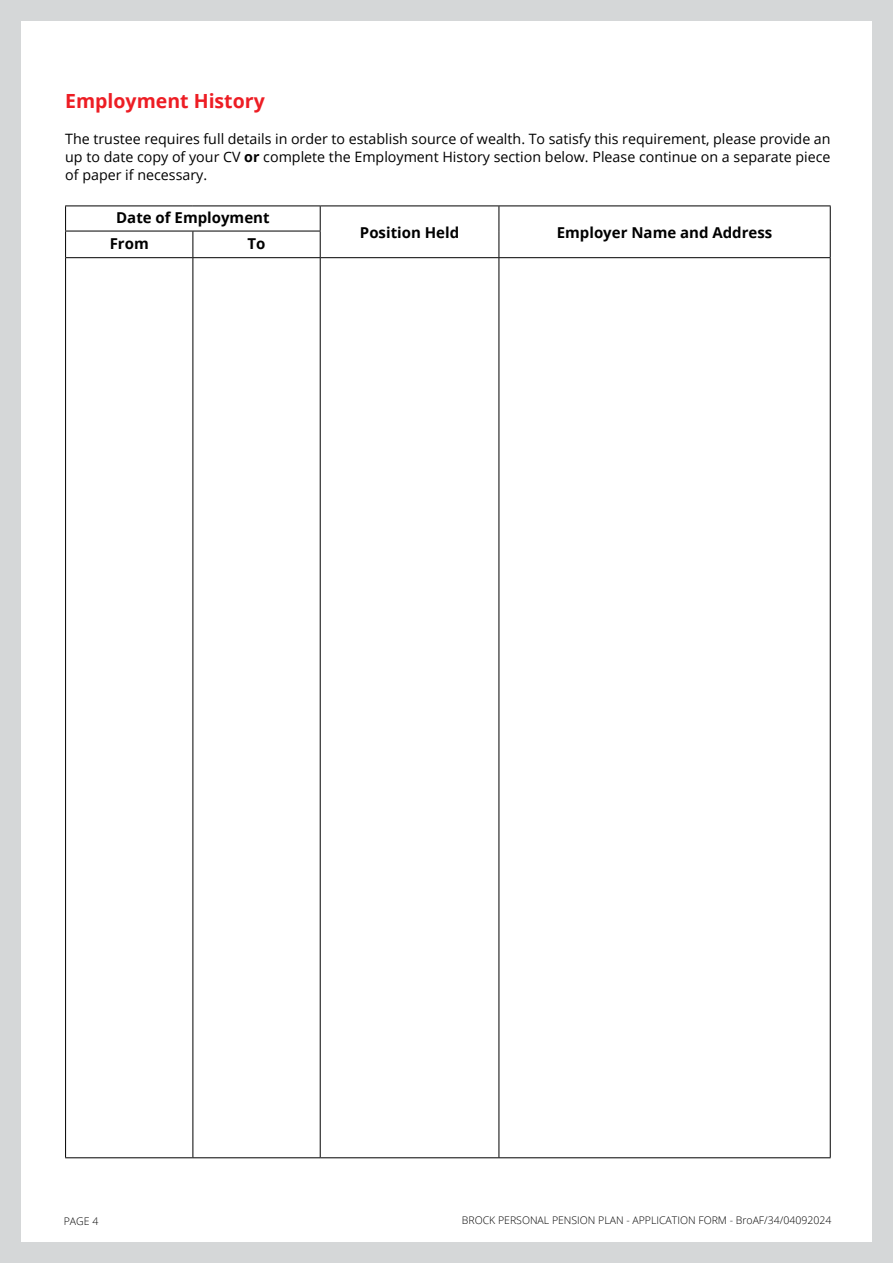
<style>
.page{position:relative;width:893px;height:1263px;background:#d5d7d8}
.page>*{position:absolute;margin:0;border:0;box-sizing:border-box;transform-origin:0 0}
.t1{font:700 19.5px "Open Sans";color:#ed1d24}
.t2{font:700 15px "Open Sans";color:#000}
.t3{font:14.25px/18px "Open Sans";color:#000;text-align:justify}
.t4{font:300 10.5px "Open Sans";color:#000}
.s1{font-weight:700}
</style>
<div class="page">
<div style="left:21px;top:21px;width:851px;height:1221px;background:#fff"></div>
<hr style="left:65px;top:206px;width:128px;height:1px;background:#000">
<hr style="left:193px;top:206px;width:127px;height:1px;background:#000">
<hr style="left:65px;top:231px;width:128px;height:1px;background:#000">
<svg style="left:65px;top:206px;width:1px;height:51px"></svg>
<hr style="left:193px;top:231px;width:128px;height:1px;background:#000">
<svg style="left:193px;top:231px;width:1px;height:26px"></svg>
<hr style="left:65px;top:257px;width:128px;height:1px;background:#000">
<hr style="left:65px;top:258px;width:1px;height:899px;background:#000">
<hr style="left:193px;top:257px;width:127px;height:1px;background:#000">
<hr style="left:193px;top:258px;width:1px;height:899px;background:#000">
<hr style="left:65px;top:1157px;width:128px;height:1px;background:#000">
<hr style="left:193px;top:1157px;width:127px;height:1px;background:#000">
<hr style="left:320px;top:206px;width:179px;height:1px;background:#000">
<hr style="left:499px;top:206px;width:332px;height:1px;background:#000">
<svg style="left:320px;top:206px;width:1px;height:51px"></svg>
<svg style="left:499px;top:206px;width:1px;height:51px"></svg>
<svg style="left:830px;top:206px;width:1px;height:51px"></svg>
<hr style="left:320px;top:257px;width:179px;height:1px;background:#000">
<hr style="left:320px;top:258px;width:1px;height:899px;background:#000">
<hr style="left:499px;top:257px;width:332px;height:1px;background:#000">
<hr style="left:499px;top:258px;width:1px;height:899px;background:#000">
<hr style="left:830px;top:258px;width:1px;height:899px;background:#000">
<hr style="left:320px;top:1157px;width:179px;height:1px;background:#000">
<hr style="left:499px;top:1157px;width:332px;height:1px;background:#000">
<h1 class="t1" style="left:65px;top:87px;width:201px">Employment History</h1>
<p class="t3" style="left:65px;top:129px;width:767px">The trustee requires full details in order to establish source of wealth. To satisfy this requirement, please provide an up to date copy of your CV <span class="s1">or</span> complete the Employment History section below. Please continue on a separate piece of paper if necessary.</p>
<p class="t2" style="left:116px;top:207px;width:155px">Date of Employment</p>
<p class="t2" style="left:360px;top:221px;width:101px">Position Held</p>
<p class="t2" style="left:557px;top:221px;width:217px">Employer Name and Address</p>
<p class="t2" style="left:110px;top:232px;width:41px">From</p>
<p class="t2" style="left:248px;top:232px;width:19px">To</p>
<p class="t4" style="left:64px;top:1214px;width:36px">PAGE 4</p>
<p class="t4" style="left:462px;top:1213px;width:371px">BROCK PERSONAL PENSION PLAN - APPLICATION FORM - BroAF/34/04092024</p>
</div>
